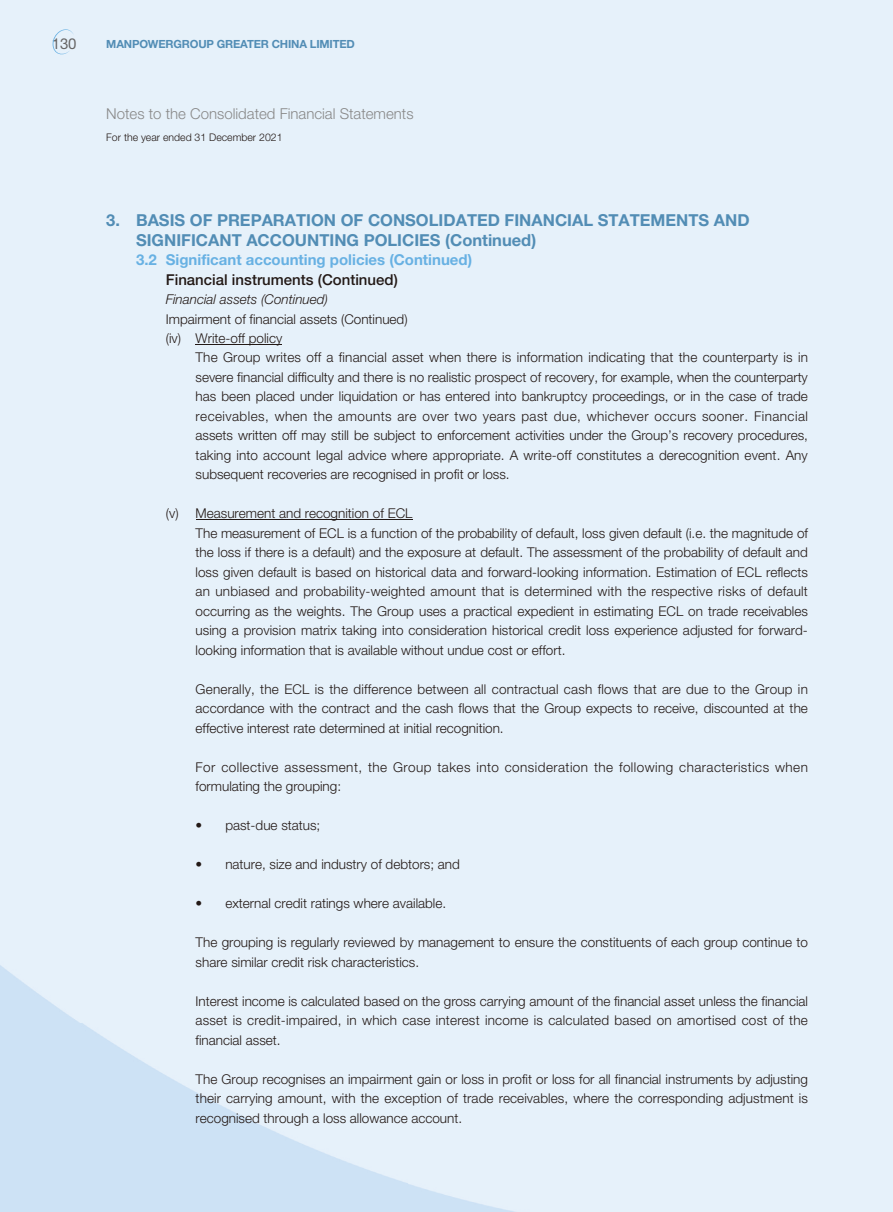
<style>
.page{position:relative;width:893px;height:1212px;background:#e6f1fa}
.page>*{position:absolute;margin:0;border:0;box-sizing:border-box;transform-origin:0 0}
.t1{font:700 16.5px/19.5px "Helvetica Neue LT Std";color:#528db5}
.t2{font:700 15px "Helvetica Neue LT Std";color:#68b1e3}
.t3{font:300 15px "Helvetica Neue LT Std";color:#898989}
.t4{font:500 15px "Helvetica Neue LT Std";color:#231916}
.t5{font:15px "Helvetica Neue LT Std";color:#666565}
.t6{font:300 13.5px/19.5px "Helvetica Neue LT Std";color:#231916;text-align:justify}
.t7{font:300 13.5px/19.5px "Helvetica Neue LT Std";letter-spacing:.035em;color:#231916}
.t8{font:italic 300 13.5px "Helvetica Neue LT Std";color:#231916}
.t9{font:700 11.25px "Helvetica Neue LT Std";letter-spacing:-.015em;color:#528db5}
.t10{font:300 10.5px "Helvetica Neue LT Std";color:#231916}
</style>
<div class="page">
<svg style="left:53px;top:29px;width:21px;height:29px"></svg>
<hr style="left:196px;top:344px;width:86px;height:1px;background:#231916">
<hr style="left:196px;top:519px;width:216px;height:1px;background:#231916">
<p class="t5" style="left:52px;top:38px;width:26px">130</p>
<p class="t9" style="left:106px;top:40px;width:250px">MANPOWERGROUP GREATER CHINA LIMITED</p>
<p class="t3" style="left:106px;top:108px;width:309px">Notes to the Consolidated Financial Statements</p>
<p class="t10" style="left:106px;top:134px;width:178px">For the year ended 31 December 2021</p>
<p class="t1" style="left:136px;top:213px;width:615px;text-indent:-30px">3. BASIS OF PREPARATION OF CONSOLIDATED FINANCIAL STATEMENTS AND<br>SIGNIFICANT ACCOUNTING POLICIES (Continued)</p>
<p class="t2" style="left:136px;top:255px;width:338px">3.2 Significant accounting policies (Continued)</p>
<p class="t4" style="left:166px;top:274px;width:234px">Financial instruments (Continued)</p>
<p class="t8" style="left:166px;top:295px;width:164px">Financial assets (Continued)</p>
<p class="t6" style="left:166px;top:311px;width:243px;line-height:18.8px">Impairment of financial assets (Continued) (iv) Write-off policy</p>
<p class="t6" style="left:196px;top:349px;width:614px">The Group writes off a financial asset when there is information indicating that the counterparty is in severe financial difficulty and there is no realistic prospect of recovery, for example, when the counterparty has been placed under liquidation or has entered into bankruptcy proceedings, or in the case of trade receivables, when the amounts are over two years past due, whichever occurs sooner. Financial assets written off may still be subject to enforcement activities under the Group’s recovery procedures, taking into account legal advice where appropriate. A write-off constitutes a derecognition event. Any subsequent recoveries are recognised in profit or loss.</p>
<p class="t6" style="left:196px;top:505px;width:614px;text-align:left;text-indent:-30px">(v) Measurement and recognition of ECL<br>The measurement of ECL is a function of the probability of default, loss given default (i.e. the magnitude of the loss if there is a default) and the exposure at default. The assessment of the probability of default and loss given default is based on historical data and forward-looking information. Estimation of ECL reflects an unbiased and probability-weighted amount that is determined with the respective risks of default occurring as the weights. The Group uses a practical expedient in estimating ECL on trade receivables using a provision matrix taking into consideration historical credit loss experience adjusted for forward&shy;looking information that is available without undue cost or effort.</p>
<p class="t6" style="left:196px;top:681px;width:614px">Generally, the ECL is the difference between all contractual cash flows that are due to the Group in accordance with the contract and the cash flows that the Group expects to receive, discounted at the effective interest rate determined at initial recognition.</p>
<p class="t7" style="left:196px;top:759px;width:614px">For collective assessment, the Group takes into consideration the following characteristics when formulating the grouping:</p>
<p class="t6" style="left:196px;top:817px;width:126px">• past-due status;</p>
<p class="t6" style="left:196px;top:856px;width:266px">• nature, size and industry of debtors; and</p>
<p class="t6" style="left:196px;top:895px;width:252px">• external credit ratings where available.</p>
<p class="t6" style="left:196px;top:934px;width:614px">The grouping is regularly reviewed by management to ensure the constituents of each group continue to share similar credit risk characteristics.</p>
<p class="t6" style="left:196px;top:993px;width:614px">Interest income is calculated based on the gross carrying amount of the financial asset unless the financial asset is credit-impaired, in which case interest income is calculated based on amortised cost of the financial asset.</p>
<p class="t6" style="left:196px;top:1071px;width:614px">The Group recognises an impairment gain or loss in profit or loss for all financial instruments by adjusting their carrying amount, with the exception of trade receivables, where the corresponding adjustment is recognised through a loss allowance account.</p>
</div>
